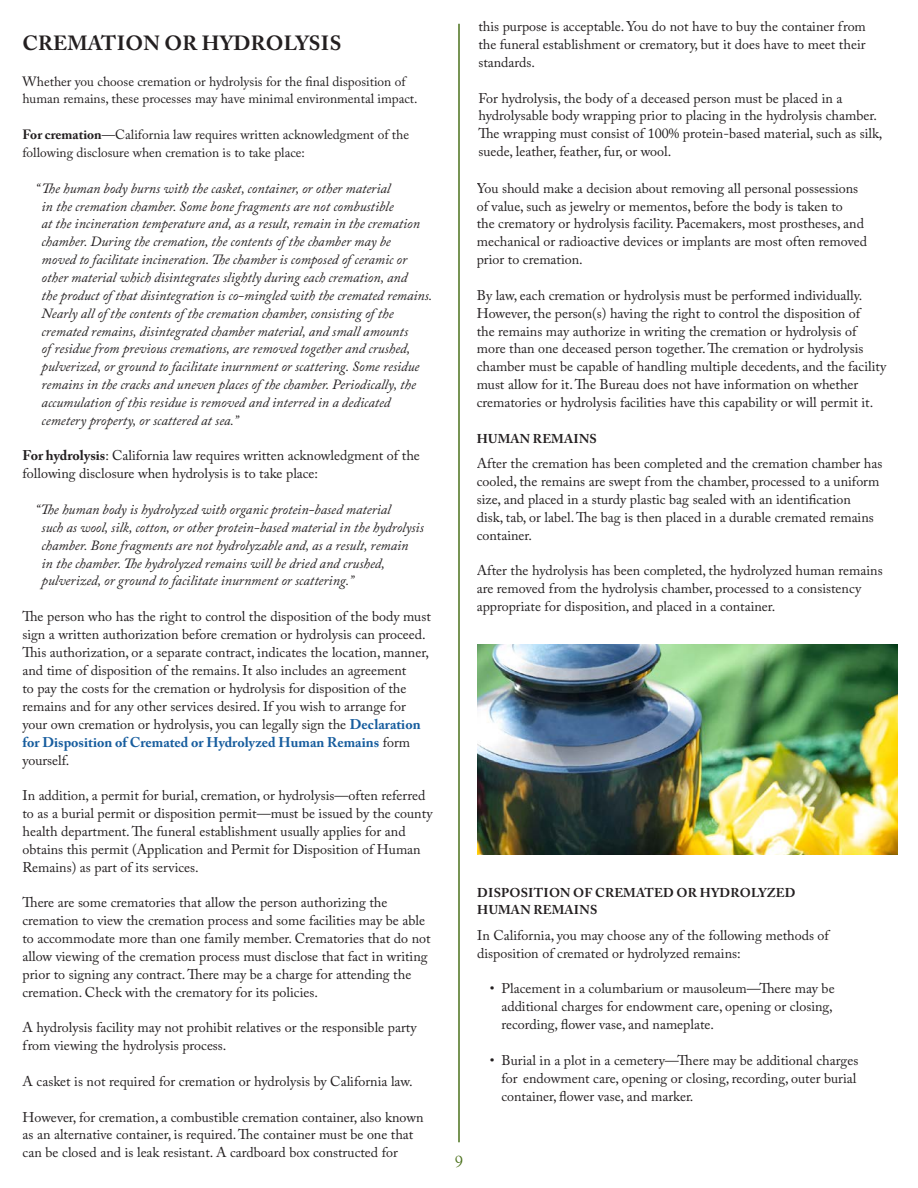
<style>
.page{position:relative;width:918px;height:1188px;background:#fff}
.page>*{position:absolute;margin:0;border:0;box-sizing:border-box;transform-origin:0 0}
.t1{font:700 20.4px "Adobe Caslon Pro";letter-spacing:.015em;color:#231f20}
.t2{font:16.5px "LTC Goudy Oldstyle Pro";color:#4b711c;scale:.96 1}
.t3{font:14.1px/17.9px "Adobe Caslon Pro";color:#231f20}
.t4{font:italic 14.1px/17.9px "Adobe Caslon Pro";color:#231f20}
.t5{font:13.35px/17.9px "Adobe Caslon Pro";color:#231f20}
.t6{font:700 12.75px/17.9px "Adobe Caslon Pro";letter-spacing:.015em;color:#231f20}
.t7{font:600 11.55px "Adobe Caslon Pro";color:#231f20}
.s1{font-weight:700}
.s2{font-weight:700;color:#175d9e}
</style>
<div class="page">
<hr style="left:458px;top:24px;width:2px;height:1118px;background:#4b711c">
<img style="left:477px;top:644px;width:421px;height:211px">
<h1 class="t1" style="left:23px;top:31px;width:320px">CREMATION OR HYDROLYSIS</h1>
<p class="t5" style="left:22px;top:72px;width:397px">Whether you choose cremation or hydrolysis for the fnal disposition of human remains, these processes may have minimal environmental impact.</p>
<p class="t5" style="left:22px;top:126px;width:388px"><span class="s1">For cremation</span>—California law requires written acknowledgment of the following disclosure when cremation is to take place:</p>
<p class="t4" style="left:42px;top:179px;width:392px;text-indent:-6px">“ Te human body burns with the casket, container, or other material<br>in the cremation chamber. Some bone fragments are not combustible<br>at the incineration temperature and, as a result, remain in the cremation chamber. During the cremation, the contents of the chamber may be<br>moved to facilitate incineration. Te chamber is composed of ceramic or other material which disintegrates slightly during each cremation, and<br>the product of that disintegration is co-mingled with the cremated remains.<br>Nearly all of the contents of the cremation chamber, consisting of the cremated remains, disintegrated chamber material, and small amounts<br>of residue from previous cremations, are removed together and crushed, pulverized, or ground to facilitate inurnment or scattering. Some residue remains in the cracks and uneven places of the chamber. Periodically, the accumulation of this residue is removed and interred in a dedicated cemetery property, or scattered at sea.”</p>
<p class="t3" style="left:22px;top:447px;width:399px"><span class="s1">For hydrolysis</span>: California law requires written acknowledgment of the following disclosure when hydrolysis is to take place:</p>
<p class="t4" style="left:42px;top:500px;width:384px;text-indent:-6px">“Te human body is hydrolyzed with organic protein-based material<br>such as wool, silk, cotton, or other protein-based material in the hydrolysis chamber. Bone fragments are not hydrolyzable and, as a result, remain<br>in the chamber. Te hydrolyzed remains will be dried and crushed, pulverized, or ground to facilitate inurnment or scattering.”</p>
<p class="t3" style="left:22px;top:607px;width:410px">Te person who has the right to control the disposition of the body must sign a written authorization before cremation or hydrolysis can proceed.<br>Tis authorization, or a separate contract, indicates the location, manner, and time of disposition of the remains. It also includes an agreement<br>to pay the costs for the cremation or hydrolysis for disposition of the</p>
<p class="t7" style="left:223px;top:714px;width:13px">18</p>
<p class="t3" style="left:22px;top:697px;width:400px">remains and for any other services desired. If you wish to arrange for your own cremation or hydrolysis, you can legally sign the <span class="s2">Declaration for Disposition of Cremated or Hydrolyzed Human Remains</span> form yourself.</p>
<p class="t3" style="left:22px;top:786px;width:412px">In addition, a permit for burial, cremation, or hydrolysis—often referred to as a burial permit or disposition permit—must be issued by the county health department. Te funeral establishment usually applies for and obtains this permit (Application and Permit for Disposition of Human Remains) as part of its services.</p>
<p class="t3" style="left:22px;top:894px;width:410px">Tere are some crematories that allow the person authorizing the cremation to view the cremation process and some facilities may be able to accommodate more than one family member. Crematories that do not allow viewing of the cremation process must disclose that fact in writing prior to signing any contract. Tere may be a charge for attending the cremation. Check with the crematory for its policies.</p>
<p class="t3" style="left:22px;top:1019px;width:396px">A hydrolysis facility may not prohibit relatives or the responsible party from viewing the hydrolysis process.</p>
<p class="t3" style="left:22px;top:1072px;width:392px">A casket is not required for cremation or hydrolysis by California law.</p>
<p class="t3" style="left:22px;top:1108px;width:403px">However, for cremation, a combustible cremation container, also known as an alternative container, is required. Te container must be one that can be closed and is leak resistant. A cardboard box constructed for</p>
<p class="t3" style="left:478px;top:17px;width:389px;text-align:justify">this purpose is acceptable. You do not have to buy the container from the funeral establishment or crematory, but it does have to meet their standards.</p>
<p class="t3" style="left:478px;top:89px;width:406px">For hydrolysis, the body of a deceased person must be placed in a hydrolysable body wrapping prior to placing in the hydrolysis chamber.<br>Te wrapping must consist of 100% protein-based material, such as silk, suede, leather, feather, fur, or wool.</p>
<p class="t3" style="left:477px;top:179px;width:392px">You should make a decision about removing all personal possessions of value, such as jewelry or mementos, before the body is taken to<br>the crematory or hydrolysis facility. Pacemakers, most prostheses, and mechanical or radioactive devices or implants are most often removed prior to cremation.</p>
<p class="t3" style="left:477px;top:286px;width:411px">By law, each cremation or hydrolysis must be performed individually.<br>However, the person(s) having the right to control the disposition of<br>the remains may authorize in writing the cremation or hydrolysis of more than one deceased person together. Te cremation or hydrolysis chamber must be capable of handling multiple decedents, and the facility must allow for it. Te Bureau does not have information on whether crematories or hydrolysis facilities have this capability or will permit it.</p>
<p class="t6" style="left:477px;top:429px;width:122px">HUMAN REMAINS</p>
<p class="t3" style="left:477px;top:454px;width:407px">After the cremation has been completed and the cremation chamber has cooled, the remains are swept from the chamber, processed to a uniform size, and placed in a sturdy plastic bag sealed with an identifcation<br>disk, tab, or label. Te bag is then placed in a durable cremated remains container.</p>
<p class="t3" style="left:477px;top:561px;width:407px">After the hydrolysis has been completed, the hydrolyzed human remains are removed from the hydrolysis chamber, processed to a consistency appropriate for disposition, and placed in a container.</p>
<p class="t7" style="left:681px;top:236px;width:13px">19</p>
<p class="t6" style="left:477px;top:883px;width:320px">DISPOSITION OF CREMATED OR HYDROLYZED<br>HUMAN REMAINS</p>
<p class="t3" style="left:477px;top:926px;width:355px">In California, you may choose any of the following methods of disposition of cremated or hydrolyzed remains:</p>
<p class="t3" style="left:501px;top:980px;width:335px;text-indent:-11px">• Placement in a columbarium or mausoleum—Tere may be additional charges for endowment care, opening or closing, recording, fower vase, and nameplate.</p>
<p class="t3" style="left:501px;top:1051px;width:358px;text-indent:-11px">• Burial in a plot in a cemetery—Tere may be additional charges for endowment care, opening or closing, recording, outer burial container, fower vase, and marker.</p>
<p class="t2" style="left:455px;top:1152px;width:10px">9</p>
</div>
